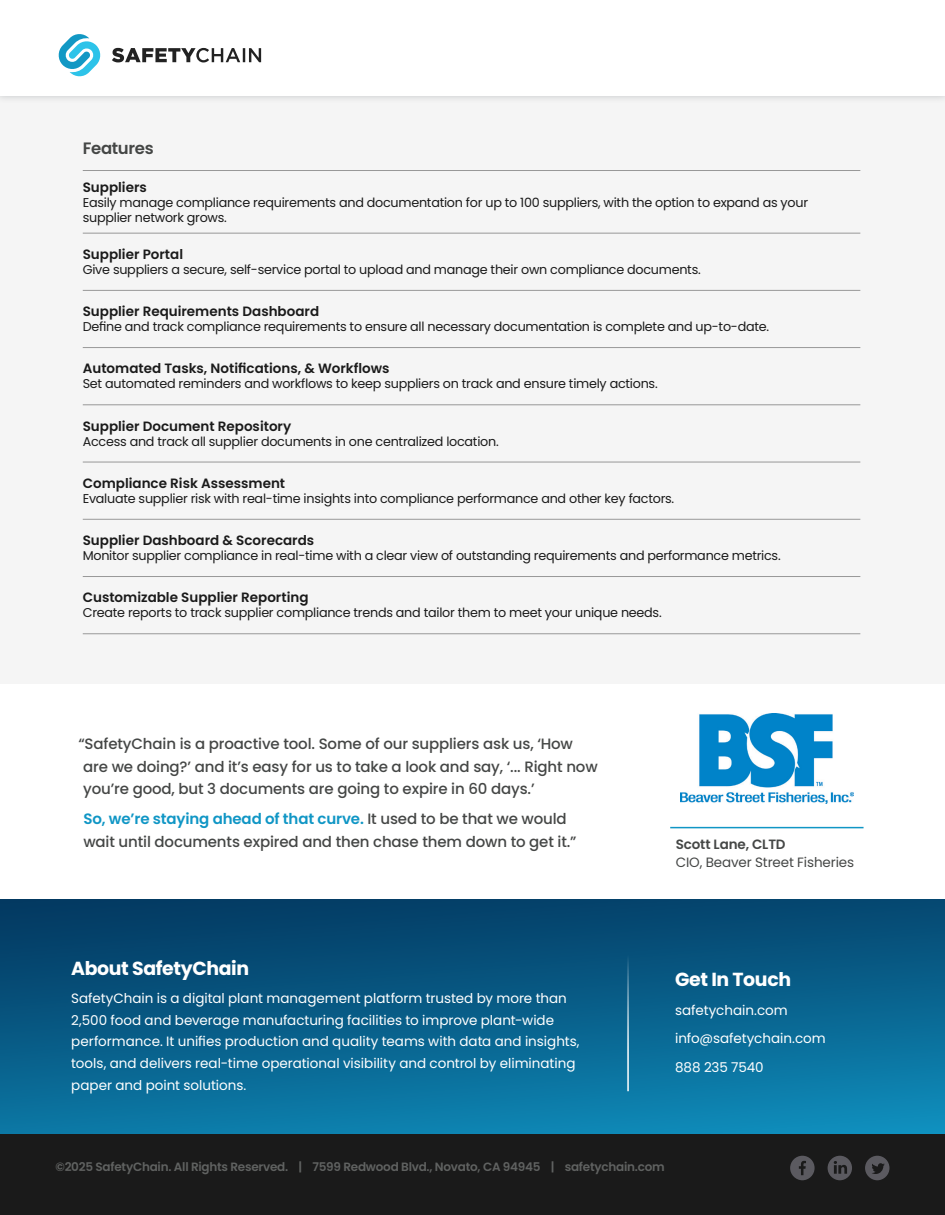
<style>
.page{position:relative;width:945px;height:1215px;background:#fff}
.page>*{position:absolute;margin:0;border:0;box-sizing:border-box;transform-origin:0 0}
.Body{font:700 18.9px "Poppins";letter-spacing:-.02em;color:#fff}
.Body-2{font:600 16.5px "Poppins";letter-spacing:-.02em;color:#444645}
.Body-3{font:500 15px/22.5px "Poppins";letter-spacing:-.01em;color:#454746}
.Body-4{font:13.5px/21.6px "Poppins";color:#fff}
.Body-5{font:600 13.5px "Poppins";color:#1a1a1a}
.Body-6{font:13.5px/18px "Poppins";letter-spacing:-.01em;color:#454746}
.Body-7{font:12.75px/15px "Poppins";letter-spacing:-.02em;color:#1a1a1a}
.Body-8{font:600 12px "Poppins";letter-spacing:-.02em;color:#606261}
.s1{font-weight:600;color:#1096c5}
.s2{font-weight:600}
</style>
<div class="page">
<div style="left:0;top:899px;width:945px;height:236px;background:linear-gradient(to bottom,#043d65,#0d83b0)"></div>
<hr style="left:627px;top:955px;width:2px;height:136px;background:#fff">
<div style="left:0;top:75px;width:945px;height:609px;background:#f5f5f5"></div>
<div style="left:0;top:0;width:945px;height:104px;background:#595e66;opacity:.3"></div>
<div style="left:0;top:0;width:945px;height:96px;background:#fff"></div>
<svg style="left:58px;top:34px;width:43px;height:43px"></svg>
<svg style="left:112px;top:48px;width:149px;height:14px"></svg>
<hr style="left:83px;top:290px;width:777px;height:1px;background:#989898">
<hr style="left:83px;top:347px;width:777px;height:1px;background:#989898">
<hr style="left:83px;top:404px;width:777px;height:1px;background:#989898">
<hr style="left:83px;top:462px;width:777px;height:1px;background:#989898">
<hr style="left:83px;top:519px;width:777px;height:1px;background:#989898">
<hr style="left:83px;top:576px;width:777px;height:1px;background:#989898">
<hr style="left:83px;top:633px;width:777px;height:1px;background:#989898">
<hr style="left:83px;top:170px;width:777px;height:1px;background:#989898">
<hr style="left:83px;top:233px;width:777px;height:1px;background:#989898">
<div style="left:0;top:1135px;width:945px;height:80px;background:#1a1a1a"></div>
<svg style="left:790px;top:1156px;width:25px;height:24px"></svg>
<svg style="left:828px;top:1156px;width:24px;height:24px"></svg>
<svg style="left:865px;top:1156px;width:25px;height:24px"></svg>
<hr style="left:670px;top:827px;width:194px;height:1px;background:#1096c5">
<img style="left:680px;top:713px;width:174px;height:91px">
<p class="Body-2" style="left:83px;top:139px;width:72px">Features</p>
<p class="Body-5" style="left:83px;top:179px;width:66px">Suppliers</p>
<p class="Body-7" style="left:83px;top:195px;width:727px">Easily manage compliance requirements and documentation for up to 100 suppliers, with the option to expand as your supplier network grows.</p>
<p class="Body-5" style="left:83px;top:246px;width:102px">Supplier Portal</p>
<p class="Body-7" style="left:83px;top:262px;width:620px">Give suppliers a secure, self-service portal to upload and manage their own compliance documents.</p>
<p class="Body-5" style="left:83px;top:304px;width:238px">Supplier Requirements Dashboard</p>
<p class="Body-7" style="left:83px;top:319px;width:688px">Define and track compliance requirements to ensure all necessary documentation is complete and up-to-date.</p>
<p class="Body-5" style="left:83px;top:361px;width:308px">Automated Tasks, Notifications, &amp; Workflows</p>
<p class="Body-7" style="left:83px;top:376px;width:576px">Set automated reminders and workflows to keep suppliers on track and ensure timely actions.</p>
<p class="Body-5" style="left:83px;top:418px;width:210px">Supplier Document Repository</p>
<p class="Body-7" style="left:83px;top:434px;width:417px">Access and track all supplier documents in one centralized location.</p>
<p class="Body-5" style="left:83px;top:475px;width:204px">Compliance Risk Assessment</p>
<p class="Body-7" style="left:83px;top:491px;width:593px">Evaluate supplier risk with real-time insights into compliance performance and other key factors.</p>
<p class="Body-5" style="left:83px;top:533px;width:233px">Supplier Dashboard &amp; Scorecards</p>
<p class="Body-7" style="left:83px;top:548px;width:699px">Monitor supplier compliance in real-time with a clear view of outstanding requirements and performance metrics.</p>
<p class="Body-5" style="left:83px;top:590px;width:227px">Customizable Supplier Reporting</p>
<p class="Body-7" style="left:83px;top:605px;width:580px">Create reports to track supplier compliance trends and tailor them to meet your unique needs.</p>
<p class="Body-3" style="left:83px;top:733px;width:516px;text-indent:-5px">“SafetyChain is a proactive tool. Some of our suppliers ask us, ‘How are we doing?’ and it’s easy for us to take a look and say, ‘... Right now you’re good, but 3 documents are going to expire in 60 days.’</p>
<p class="Body-3" style="left:83px;top:808px;width:495px"><span class="s1">So, we’re staying ahead of that curve.</span> It used to be that we would wait until documents expired and then chase them down to get it.”</p>
<p class="Body-6" style="left:676px;top:835px;width:180px"><span class="s2">Scott Lane, CLTD<br></span>CIO, Beaver Street Fisheries</p>
<p class="Body" style="left:71px;top:957px;width:179px">About SafetyChain</p>
<p class="Body-4" style="left:71px;top:988px;width:510px">SafetyChain is a digital plant management platform trusted by more than 2,500 food and beverage manufacturing facilities to improve plant-wide performance. It unifies production and quality teams with data and insights, tools, and delivers real-time operational visibility and control by eliminating paper and point solutions.</p>
<p class="Body" style="left:675px;top:968px;width:118px">Get In Touch</p>
<p class="Body-4" style="left:675px;top:999px;width:114px">safetychain.com</p>
<p class="Body-4" style="left:675px;top:1028px;width:152px">info@safetychain.com</p>
<p class="Body-4" style="left:675px;top:1056px;width:90px">888 235 7540</p>
<p class="Body-8" style="left:56px;top:1160px;width:611px">©2025 SafetyChain. All Rights Reserved. | 7599 Redwood Blvd., Novato, CA 94945 | safetychain.com</p>
</div>
